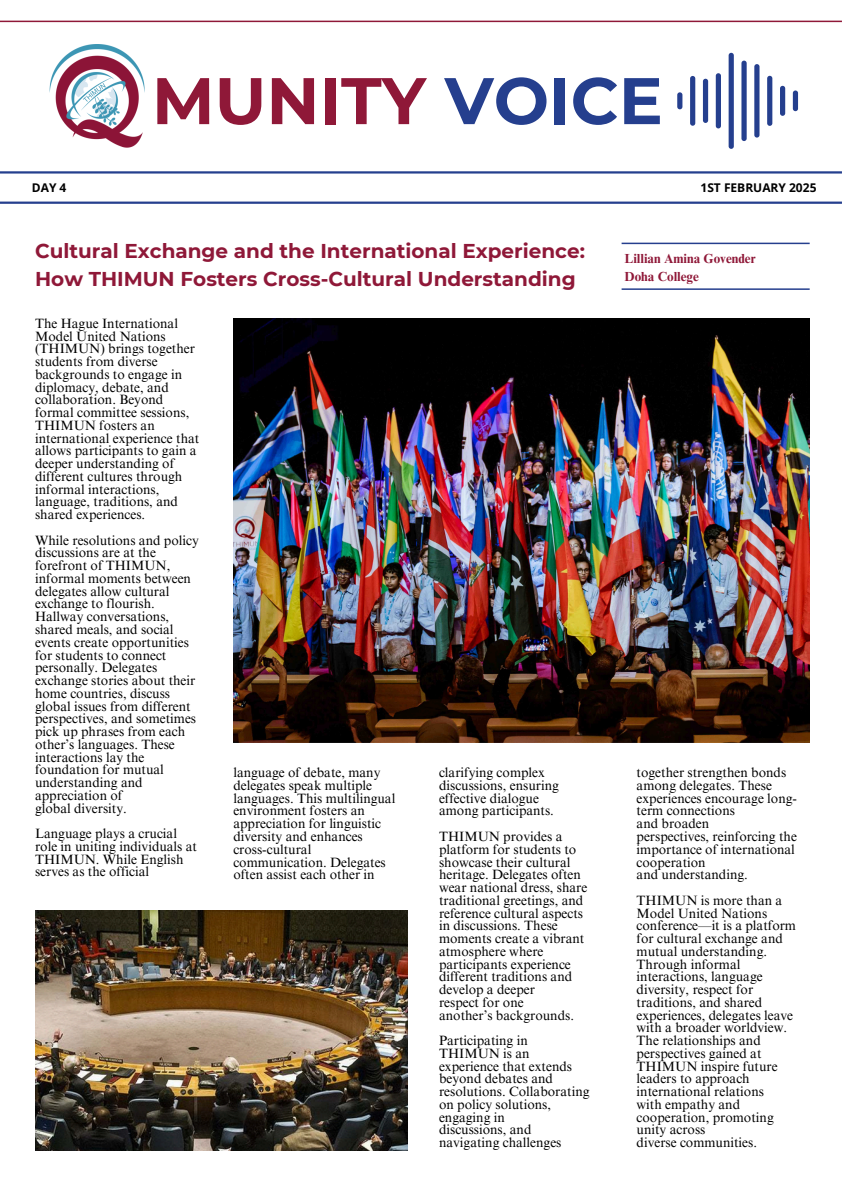
<style>
.page{position:relative;width:842px;height:1191px;background:#fff}
.page>*{position:absolute;margin:0;border:0;box-sizing:border-box;transform-origin:0 0}
.t1{font:700 65.7px "Montserrat";color:#8f1838}
.t2{font:700 20px/27.8px "Montserrat";color:#8f1838}
.t3{font:13.5px/12.8px "Times NRMT Pro";color:#000}
.t4{font:700 13.1px/18px "Times NRMT Pro";color:#8f1838}
.t5{font:700 12px "Open Sans";color:#000}
.s1{color:#253f8e}
</style>
<div class="page">
<hr style="left:0;top:21px;width:842px;height:1px;background:#8f1838">
<hr style="left:0;top:171px;width:842px;height:2px;background:#253f8e">
<img style="left:49px;top:44px;width:96px;height:104px">
<hr style="left:0;top:201px;width:842px;height:3px;background:#253f8e">
<div style="left:677px;top:92px;width:5px;height:17px;background:#253f8e;border-radius:3px"></div>
<div style="left:690px;top:76px;width:5px;height:50px;background:#253f8e;border-radius:3px"></div>
<div style="left:703px;top:79px;width:5px;height:44px;background:#253f8e;border-radius:3px"></div>
<div style="left:716px;top:73px;width:5px;height:55px;background:#253f8e;border-radius:3px"></div>
<div style="left:729px;top:53px;width:5px;height:96px;background:#253f8e;border-radius:3px"></div>
<div style="left:741px;top:61px;width:6px;height:80px;background:#253f8e;border-radius:3px"></div>
<div style="left:754px;top:64px;width:5px;height:73px;background:#253f8e;border-radius:3px"></div>
<div style="left:767px;top:76px;width:5px;height:50px;background:#253f8e;border-radius:3px"></div>
<div style="left:780px;top:86px;width:5px;height:30px;background:#253f8e;border-radius:3px"></div>
<div style="left:793px;top:90px;width:5px;height:21px;background:#253f8e;border-radius:3px"></div>
<hr style="left:622px;top:242px;width:188px;height:2px;background:#253f8e">
<hr style="left:622px;top:288px;width:188px;height:2px;background:#253f8e">
<img style="left:233px;top:318px;width:576px;height:424px">
<img style="left:35px;top:910px;width:372px;height:240px">
<p class="t1" style="left:152px;top:60px;width:512px">MUNITY <span class="s1">VOICE</span></p>
<h4 class="t5" style="left:32px;top:179px;width:36px">DAY 4</h4>
<p class="t5" style="left:700px;top:179px;width:118px">1ST FEBRUARY 2025</p>
<p class="t2" style="left:35px;top:237px;width:551px">Cultural Exchange and the International Experience:<br>How THIMUN Fosters Cross-Cultural Understanding</p>
<h1 class="t3" style="left:35px;top:318px;width:166px">The Hague International<br>Model United Nations (THIMUN) brings together students from diverse backgrounds to engage in diplomacy, debate, and collaboration. Beyond formal committee sessions,<br>THIMUN fosters an international experience that allows participants to gain a deeper understanding of different cultures through informal interactions, language, traditions, and shared experiences.</h1>
<p class="t3" style="left:35px;top:535px;width:165px">While resolutions and policy discussions are at the forefront of THIMUN, informal moments between delegates allow cultural exchange to flourish.<br>Hallway conversations, shared meals, and social events create opportunities for students to connect personally. Delegates exchange stories about their home countries, discuss global issues from different perspectives, and sometimes pick up phrases from each other’s languages. These interactions lay the foundation for mutual understanding and appreciation of<br>global diversity.</p>
<p class="t3" style="left:35px;top:828px;width:163px">Language plays a crucial role in uniting individuals at<br>THIMUN. While English serves as the official</p>
<h4 class="t4" style="left:625px;top:251px;width:133px">Lillian Amina Govender<br>Doha College</h4>
<p class="t3" style="left:439px;top:767px;width:121px">clarifying complex discussions, ensuring effective dialogue among participants.</p>
<p class="t3" style="left:439px;top:831px;width:150px">THIMUN provides a platform for students to showcase their cultural heritage. Delegates often wear national dress, share traditional greetings, and reference cultural aspects in discussions. These moments create a vibrant atmosphere where participants experience different traditions and develop a deeper<br>respect for one</p>
<p class="t3" style="left:439px;top:1003px;width:137px;line-height:25.5px">another’s backgrounds.<br>Participating in</p>
<p class="t3" style="left:439px;top:1048px;width:152px">THIMUN is an experience that extends beyond debates and resolutions. Collaborating on policy solutions, engaging in<br>discussions, and navigating challenges</p>
<h2 class="t3" style="left:233px;top:767px;width:164px">language of debate, many delegates speak multiple languages. This multilingual environment fosters an appreciation for linguistic diversity and enhances cross-cultural communication. Delegates often assist each other in</h2>
<p class="t3" style="left:637px;top:767px;width:162px">together strengthen bonds among delegates. These experiences encourage long&shy;term connections<br>and broaden<br>perspectives, reinforcing the importance of international cooperation<br>and understanding.</p>
<h3 class="t3" style="left:637px;top:895px;width:161px">THIMUN is more than a<br>Model United Nations conference—it is a platform for cultural exchange and mutual understanding.<br>Through informal interactions, language diversity, respect for traditions, and shared experiences, delegates leave with a broader worldview.<br>The relationships and perspectives gained at<br>THIMUN inspire future leaders to approach international relations<br>with empathy and cooperation, promoting unity across<br>diverse communities.</h3>
</div>
